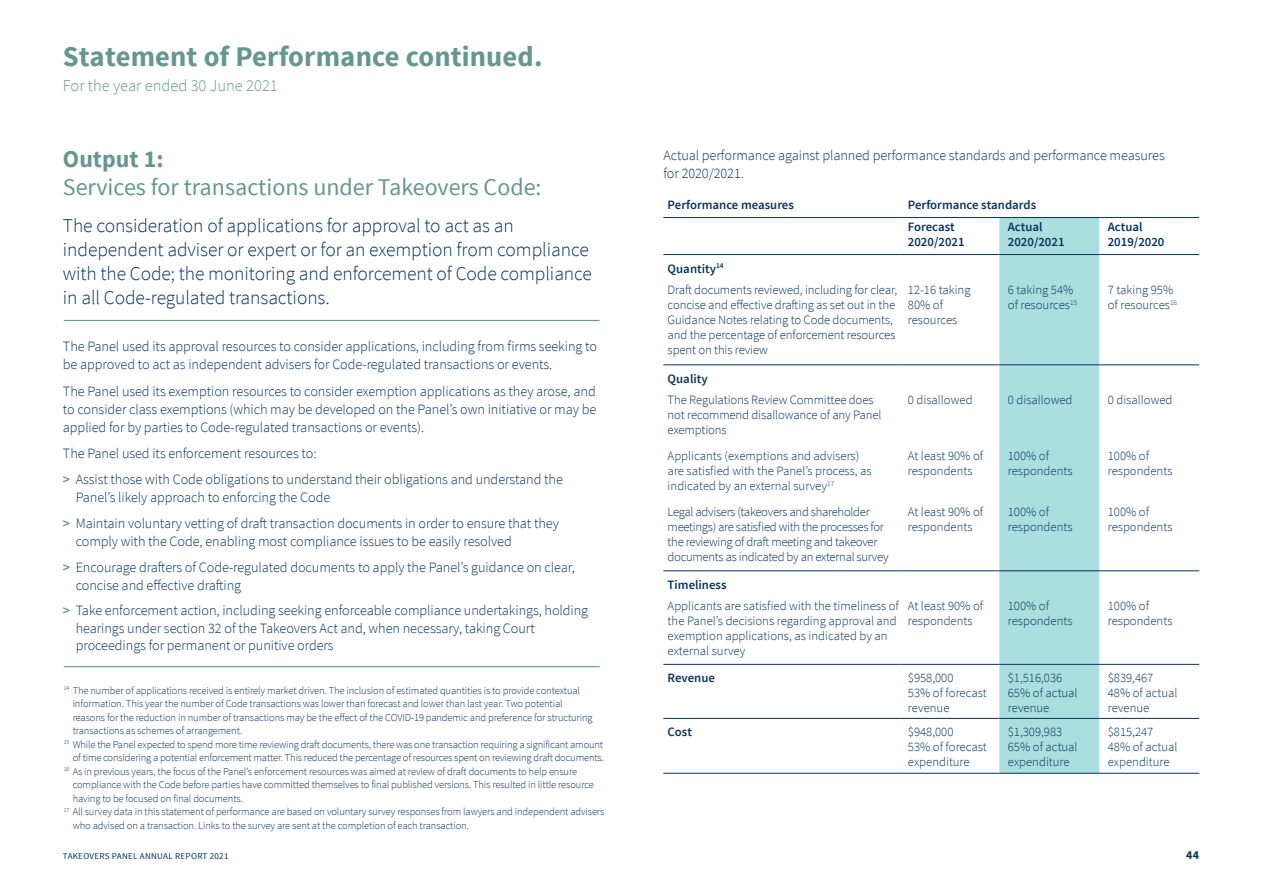
<style>
.page{position:relative;width:1263px;height:893px;background:#fff}
.page>*{position:absolute;margin:0;border:0;box-sizing:border-box;transform-origin:0 0}
.t1{font:700 28.5px "Source Sans Pro";letter-spacing:.005em;color:#659790}
.t2{font:24px "Source Sans Pro";color:#669691}
.t3{font:700 24px "Source Sans Pro";color:#669691}
.t4{font:300 19.5px/24px "Source Sans Pro";letter-spacing:-.005em;color:#08335c}
.t5{font:300 16.5px "Source Sans Pro";color:#659790}
.t6{font:300 14.25px/18px "Source Sans Pro";letter-spacing:-.005em;color:#08335c}
.t7{font:300 12.75px/15px "Source Sans Pro";color:#08335c}
.t8{font:300 12.75px/15px "Source Sans Pro";letter-spacing:-.025em;color:#08335c}
.t9{font:600 12.75px/15px "Source Sans Pro";color:#08335c}
.t10{font:700 12px "Source Sans Pro";color:#08335c}
.t11{font:300 10.5px "Source Sans Pro";letter-spacing:-.01em;color:#08335c}
.t12{font:9px "Source Sans Pro";letter-spacing:.03em;color:#08335c}
.s1{font-weight:600;color:#669691}
.s2{font-weight:600}
</style>
<div class="page">
<div style="left:999px;top:218px;width:100px;height:555px;background:#aadedf"></div>
<hr style="left:663px;top:217px;width:236px;height:1px;background:#08335c">
<hr style="left:899px;top:217px;width:100px;height:1px;background:#08335c">
<hr style="left:999px;top:217px;width:100px;height:1px;background:#08335c">
<hr style="left:1099px;top:217px;width:100px;height:1px;background:#08335c">
<hr style="left:663px;top:254px;width:236px;height:1px;background:#08335c">
<hr style="left:899px;top:254px;width:100px;height:1px;background:#08335c">
<hr style="left:999px;top:254px;width:100px;height:1px;background:#08335c">
<hr style="left:1099px;top:254px;width:100px;height:1px;background:#08335c">
<hr style="left:663px;top:365px;width:236px;height:1px;background:#08335c">
<hr style="left:899px;top:365px;width:100px;height:1px;background:#08335c">
<hr style="left:999px;top:365px;width:100px;height:1px;background:#08335c">
<hr style="left:1099px;top:365px;width:100px;height:1px;background:#08335c">
<hr style="left:663px;top:571px;width:236px;height:1px;background:#08335c">
<hr style="left:899px;top:571px;width:100px;height:1px;background:#08335c">
<hr style="left:999px;top:571px;width:100px;height:1px;background:#08335c">
<hr style="left:1099px;top:571px;width:100px;height:1px;background:#08335c">
<hr style="left:663px;top:664px;width:236px;height:1px;background:#08335c">
<hr style="left:663px;top:718px;width:236px;height:1px;background:#08335c">
<hr style="left:663px;top:773px;width:236px;height:1px;background:#08335c">
<hr style="left:899px;top:664px;width:100px;height:1px;background:#08335c">
<hr style="left:899px;top:718px;width:100px;height:1px;background:#08335c">
<hr style="left:899px;top:773px;width:100px;height:1px;background:#08335c">
<hr style="left:999px;top:664px;width:100px;height:1px;background:#08335c">
<hr style="left:999px;top:718px;width:100px;height:1px;background:#08335c">
<hr style="left:999px;top:773px;width:100px;height:1px;background:#08335c">
<hr style="left:1099px;top:664px;width:100px;height:1px;background:#08335c">
<hr style="left:1099px;top:718px;width:100px;height:1px;background:#08335c">
<hr style="left:1099px;top:773px;width:100px;height:1px;background:#08335c">
<hr style="left:64px;top:320px;width:536px;height:1px;background:#669691">
<hr style="left:64px;top:666px;width:536px;height:1px;background:#669691">
<h1 class="t1" style="left:63px;top:38px;width:481px">Statement of Performance continued.</h1>
<p class="t5" style="left:63px;top:75px;width:216px">For the year ended 30 June 2021</p>
<h2 class="t3" style="left:63px;top:143px;width:102px">Output 1:</h2>
<h2 class="t2" style="left:63px;top:172px;width:480px">Services for transactions under Takeovers Code:</h2>
<h3 class="t4" style="left:63px;top:214px;width:531px">The consideration of applications for approval to act as an independent adviser or expert or for an exemption from compliance with the Code; the monitoring and enforcement of Code compliance in all Code-regulated transactions.</h3>
<p class="t6" style="left:63px;top:338px;width:536px">The Panel used its approval resources to consider applications, including from firms seeking to be approved to act as independent advisers for Code-regulated transactions or events.</p>
<p class="t6" style="left:63px;top:382px;width:535px;text-align:justify">The Panel used its exemption resources to consider exemption applications as they arose, and to consider class exemptions (which may be developed on the Panel’s own initiative or may be applied for by parties to Code-regulated transactions or events).</p>
<p class="t6" style="left:63px;top:441px;width:501px;line-height:25.8px">The Panel used its enforcement resources to:<br><span class="s1">&gt;</span> Assist those with Code obligations to understand their obligations and understand the</p>
<p class="t6" style="left:63px;top:485px;width:498px;line-height:25.8px;text-indent:13px">Panel’s likely approach to enforcing the Code<br><span class="s1">&gt;</span> Maintain voluntary vetting of draft transaction documents in order to ensure that they</p>
<p class="t6" style="left:63px;top:528px;width:513px;line-height:25.8px;text-indent:13px">comply with the Code, enabling most compliance issues to be easily resolved<br><span class="s1">&gt;</span> Encourage drafters of Code-regulated documents to apply the Panel’s guidance on clear,</p>
<p class="t6" style="left:63px;top:572px;width:527px;line-height:25.8px;text-indent:13px">concise and effective drafting<br><span class="s1">&gt;</span> Take enforcement action, including seeking enforceable compliance undertakings, holding</p>
<p class="t6" style="left:76px;top:619px;width:461px;line-height:17.2px">hearings under section 32 of the Takeovers Act and, when necessary, taking Court proceedings for permanent or punitive orders</p>
<p class="t11" style="left:64px;top:684px;width:518px"><sup>14</sup> The number of applications received is entirely market driven. The inclusion of estimated quantities is to provide contextual</p>
<p class="t11" style="left:73px;top:697px;width:491px">information. This year the number of Code transactions was lower than forecast and lower than last year. Two potential</p>
<p class="t11" style="left:73px;top:711px;width:522px">reasons for the reduction in number of transactions may be the effect of the COVID-19 pandemic and preference for structuring</p>
<p class="t11" style="left:73px;top:724px;width:171px">transactions as schemes of arrangement.</p>
<p class="t11" style="left:64px;top:738px;width:541px"><sup>15</sup> While the Panel expected to spend more time reviewing draft documents, there was one transaction requiring a significant amount</p>
<p class="t11" style="left:73px;top:751px;width:533px">of time considering a potential enforcement matter. This reduced the percentage of resources spent on reviewing draft documents.</p>
<p class="t11" style="left:64px;top:765px;width:515px"><sup>16</sup> As in previous years, the focus of the Panel’s enforcement resources was aimed at review of draft documents to help ensure</p>
<p class="t11" style="left:73px;top:778px;width:523px">compliance with the Code before parties have committed themselves to final published versions. This resulted in little resource</p>
<p class="t11" style="left:73px;top:792px;width:172px">having to be focused on final documents.</p>
<p class="t11" style="left:64px;top:805px;width:542px"><sup>17</sup> All survey data in this statement of performance are based on voluntary survey responses from lawyers and independent advisers</p>
<p class="t11" style="left:73px;top:819px;width:398px">who advised on a transaction. Links to the survey are sent at the completion of each transaction.</p>
<p class="t6" style="left:663px;top:146px;width:503px">Actual performance against planned performance standards and performance measures for 2020/2021.</p>
<p class="t9" style="left:668px;top:198px;width:128px">Performance measures</p>
<p class="t9" style="left:908px;top:194px;width:130px;line-height:22.4px">Performance standards<br>Forecast</p>
<p class="t9" style="left:908px;top:235px;width:58px">2020/2021</p>
<p class="t9" style="left:1008px;top:220px;width:58px">Actual<br>2020/2021</p>
<p class="t9" style="left:1108px;top:220px;width:58px">Actual<br>2019/2020</p>
<p class="t7" style="left:668px;top:258px;width:231px;line-height:21.3px"><span class="s2">Quantity</span><sup>14<br></sup>Draft documents reviewed, including for clear,</p>
<p class="t7" style="left:668px;top:297px;width:229px">concise and effective drafting as set out in the Guidance Notes relating to Code documents, and the percentage of enforcement resources spent on this review</p>
<p class="t7" style="left:908px;top:282px;width:64px">12-16 taking<br>80% of resources</p>
<p class="t7" style="left:1008px;top:282px;width:71px">6 taking 54% of resources<sup>15</sup></p>
<p class="t7" style="left:1108px;top:282px;width:71px">7 taking 95% of resources<sup>16</sup></p>
<p class="t9" style="left:668px;top:371px;width:42px">Quality</p>
<p class="t7" style="left:668px;top:392px;width:215px">The Regulations Review Committee does not recommend disallowance of any Panel exemptions</p>
<p class="t7" style="left:908px;top:392px;width:66px">0 disallowed</p>
<p class="t7" style="left:1008px;top:392px;width:66px">0 disallowed</p>
<p class="t7" style="left:1108px;top:392px;width:66px">0 disallowed</p>
<p class="t7" style="left:668px;top:448px;width:206px">Applicants (exemptions and advisers) are satisfied with the Panel’s process, as indicated by an external survey<sup>17</sup></p>
<p class="t7" style="left:908px;top:448px;width:77px">At least 90% of respondents</p>
<p class="t7" style="left:1008px;top:448px;width:66px">100% of respondents</p>
<p class="t7" style="left:1108px;top:448px;width:66px">100% of respondents</p>
<p class="t8" style="left:668px;top:504px;width:223px">Legal advisers (takeovers and shareholder meetings) are satisfied with the processes for the reviewing of draft meeting and takeover documents as indicated by an external survey</p>
<p class="t7" style="left:908px;top:504px;width:77px">At least 90% of respondents</p>
<p class="t7" style="left:1008px;top:504px;width:66px">100% of respondents</p>
<p class="t7" style="left:1108px;top:504px;width:66px">100% of respondents</p>
<p class="t9" style="left:668px;top:577px;width:60px">Timeliness</p>
<p class="t7" style="left:668px;top:598px;width:233px">Applicants are satisfied with the timeliness of the Panel’s decisions regarding approval and exemption applications, as indicated by an external survey</p>
<p class="t7" style="left:908px;top:598px;width:77px">At least 90% of respondents</p>
<p class="t7" style="left:1008px;top:598px;width:66px">100% of respondents</p>
<p class="t7" style="left:1108px;top:598px;width:66px">100% of respondents</p>
<p class="t9" style="left:668px;top:671px;width:49px">Revenue</p>
<p class="t7" style="left:908px;top:671px;width:80px">$958,000<br>53% of forecast revenue</p>
<p class="t7" style="left:1008px;top:671px;width:71px">$1,516,036<br>65% of actual revenue</p>
<p class="t7" style="left:1108px;top:671px;width:71px">$839,467<br>48% of actual revenue</p>
<p class="t9" style="left:668px;top:725px;width:26px">Cost</p>
<p class="t7" style="left:908px;top:725px;width:80px">$948,000<br>53% of forecast expenditure</p>
<p class="t7" style="left:1008px;top:725px;width:71px">$1,309,983<br>65% of actual expenditure</p>
<p class="t7" style="left:1108px;top:725px;width:71px">$815,247<br>48% of actual expenditure</p>
<p class="t12" style="left:63px;top:850px;width:167px">TAKEOVERS PANEL ANNUAL REPORT 2021</p>
<p class="t10" style="left:1186px;top:847px;width:15px">44</p>
</div>
